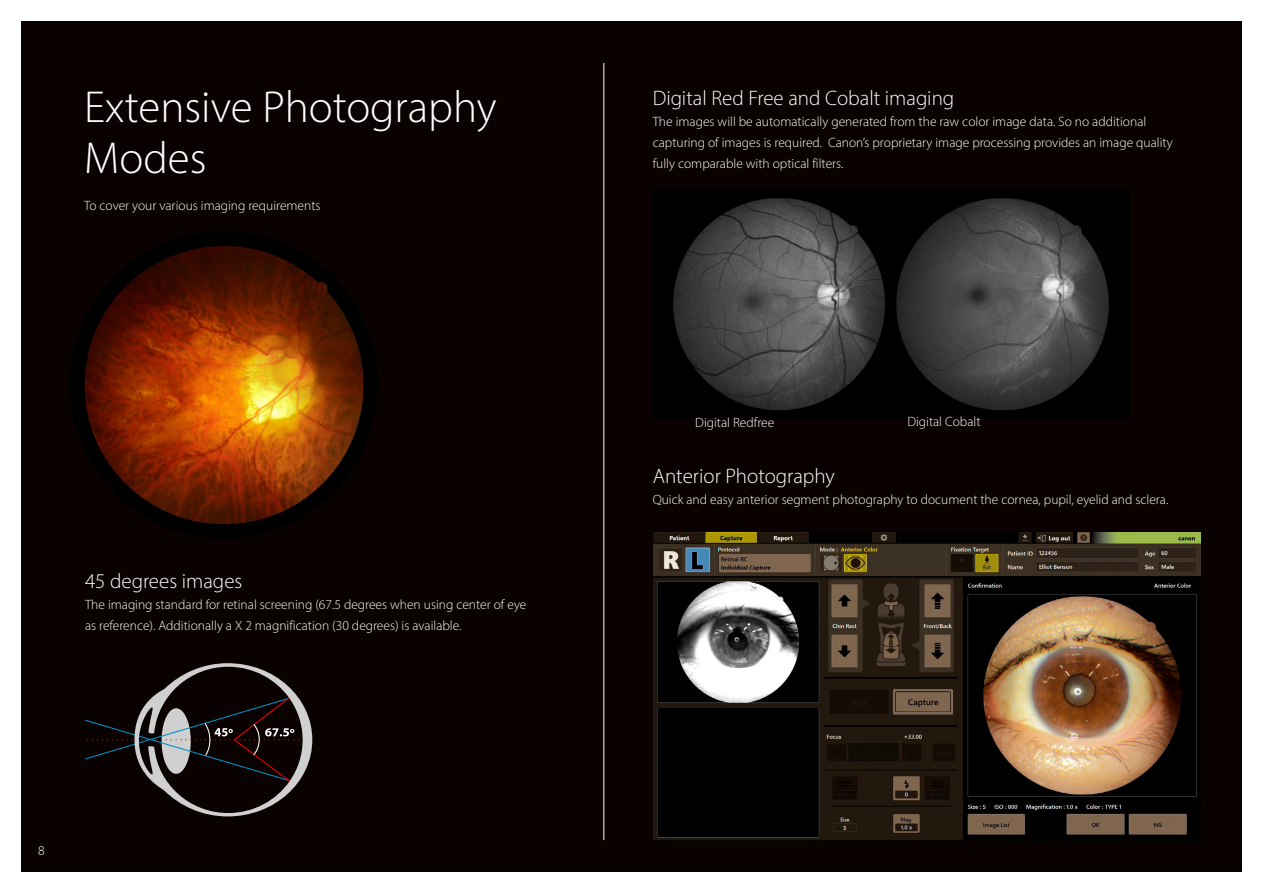
<style>
.page{position:relative;width:1263px;height:893px;background:#fff}
.page>*{position:absolute;margin:0;border:0;box-sizing:border-box;transform-origin:0 0}
.t1{font:300 45px/51px "Myriad Pro";color:#fff}
.t2{font:300 21px "Myriad Pro";color:#fff}
.t3{font:300 13.5px/21px "Myriad Pro";color:#fff}
</style>
<div class="page">
<div style="left:21px;top:21px;width:1221px;height:850px;background:#090200"></div>
<img style="left:70px;top:231px;width:308px;height:307px;border-radius:154px">
<hr style="left:604px;top:63px;width:1px;height:777px;background:#fff">
<svg style="left:84px;top:663px;width:228px;height:153px;background:#272120"></svg>
<img style="left:653px;top:189px;width:232px;height:229px">
<img style="left:885px;top:189px;width:244px;height:229px">
<img style="left:653px;top:532px;width:547px;height:308px">
<h1 class="t1" style="left:84px;top:81px;width:414px">Extensive Photography<br>Modes</h1>
<p class="t3" style="left:84px;top:195px;width:238px">To cover your various imaging requirements</p>
<h2 class="t2" style="left:85px;top:568px;width:159px">45 degrees images</h2>
<p class="t3" style="left:85px;top:594px;width:443px">The imaging standard for retinal screening (67.5 degrees when using center of eye as reference). Additionally a X 2 magnification (30 degrees) is available.</p>
<p class="t3" style="left:38px;top:840px;width:8px">8</p>
<h2 class="t2" style="left:653px;top:85px;width:303px">Digital Red Free and Cobalt imaging</h2>
<p class="t3" style="left:653px;top:111px;width:521px">The images will be automatically generated from the raw color image data. So no additional capturing of images is required. Canon’s proprietary image processing provides an image quality fully comparable with optical filters.</p>
<p class="t3" style="left:695px;top:412px;width:80px">Digital Redfree</p>
<p class="t3" style="left:907px;top:411px;width:75px">Digital Cobalt</p>
<h2 class="t2" style="left:653px;top:463px;width:183px">Anterior Photography</h2>
<p class="t3" style="left:653px;top:489px;width:517px">Quick and easy anterior segment photography to document the cornea, pupil, eyelid and sclera.</p>
</div>
